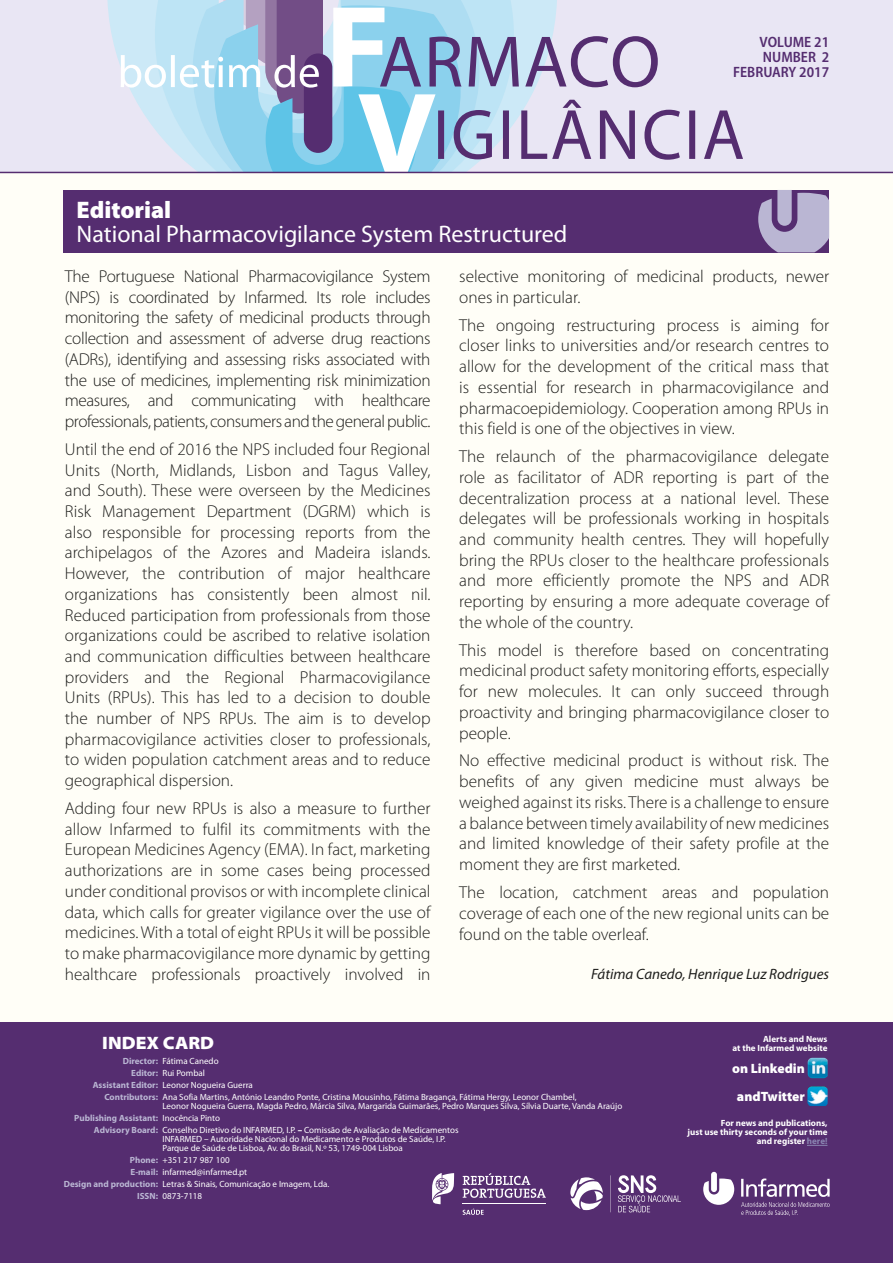
<style>
.page{position:relative;width:893px;height:1263px;background:#fffef7}
.page>*{position:absolute;margin:0;border:0;box-sizing:border-box;transform-origin:0 0}
.t1{font:24px "Myriad Pro";color:#fff}
.t2{font:900 24px "Myriad Pro";color:#fff}
.t3{font:900 semi-expanded 18px "Myriad Pro";color:#fff}
.t4{font:300 17.25px/20.7px "Myriad Pro";color:#1d1d1b;text-align:justify}
.t5{font:italic 15px "Myriad Pro";color:#1d1d1b}
.t6{font:600 semi-condensed 15px/15px "Myriad Pro";color:#552d70;text-align:right}
.t7{font:900 13.5px/28.2px "Myriad Pro";color:#fff;text-align:center}
.t8{font:9px/9px "Myriad Pro";color:#fff}
.t9{font:700 9px/9px "Myriad Pro";color:#fff;text-align:right}
.t10{font:700 9px "Myriad Pro";color:#bab6d3}
.s1{font-weight:700;color:#bab6d3}
.s2{font-weight:400;color:#fff}
.s3{font-weight:900}
.s4{color:#8a85b1}
</style>
<div class="page">
<div style="left:0;top:0;width:893px;height:173px;background:#e9e6f4"></div>
<svg style="left:107px;top:0;width:14px;height:172px"></svg>
<svg style="left:121px;top:0;width:622px;height:172px"></svg>
<hr style="left:0;top:172px;width:893px;height:1px;background:#552d70">
<div style="left:64px;top:190px;width:765px;height:62px;background:#552d70"></div>
<svg style="left:758px;top:190px;width:71px;height:62px"></svg>
<div style="left:0;top:1023px;width:893px;height:240px;background:#552d70"></div>
<svg style="left:807px;top:1145px;width:20px;height:1px"></svg>
<img style="left:808px;top:1058px;width:20px;height:20px">
<img style="left:807px;top:1086px;width:21px;height:20px">
<svg style="left:741px;top:1178px;width:89px;height:38px"></svg>
<svg style="left:703px;top:1178px;width:31px;height:27px"></svg>
<div style="left:711px;top:1172px;width:6px;height:20px;background:#fff;border-radius:3px"></div>
<hr style="left:462px;top:1203px;width:84px;height:1px;background:#fff">
<svg style="left:463px;top:1208px;width:21px;height:7px"></svg>
<svg style="left:463px;top:1173px;width:83px;height:25px"></svg>
<svg style="left:432px;top:1173px;width:22px;height:31px"></svg>
<svg style="left:570px;top:1175px;width:111px;height:37px"></svg>
<p class="t6" style="left:733px;top:35px;width:97px">VOLUME 21<br>NUMBER 2<br>FEBRUARY 2017</p>
<h1 class="t2" style="left:77px;top:196px;width:96px">Editorial</h1>
<h1 class="t1" style="left:77px;top:221px;width:492px">National Pharmacovigilance System Restructured</h1>
<p class="t4" style="left:65px;top:266px;width:367px">The Portuguese National Pharmacovigilance System (NPS) is coordinated by Infarmed. Its role includes monitoring the safety of medicinal products through collection and assessment of adverse drug reactions (ADRs), identifying and assessing risks associated with the use of medicines, implementing risk minimization measures, and communicating with healthcare professionals, patients, consumers and the general public.</p>
<p class="t4" style="left:65px;top:439px;width:367px">Until the end of 2016 the NPS included four Regional Units (North, Midlands, Lisbon and Tagus Valley, and South). These were overseen by the Medicines Risk Management Department (DGRM) which is also responsible for processing reports from the archipelagos of the Azores and Madeira islands.<br>However, the contribution of major healthcare organizations has consistently been almost nil.<br>Reduced participation from professionals from those organizations could be ascribed to relative isolation and communication difficulties between healthcare providers and the Regional Pharmacovigilance Units (RPUs). This has led to a decision to double the number of NPS RPUs. The aim is to develop pharmacovigilance activities closer to professionals, to widen population catchment areas and to reduce geographical dispersion.</p>
<p class="t4" style="left:65px;top:798px;width:367px">Adding four new RPUs is also a measure to further allow Infarmed to fulfil its commitments with the European Medicines Agency (EMA). In fact, marketing authorizations are in some cases being processed under conditional provisos or with incomplete clinical data, which calls for greater vigilance over the use of medicines. With a total of eight RPUs it will be possible to make pharmacovigilance more dynamic by getting healthcare professionals proactively involved in</p>
<p class="t4" style="left:459px;top:266px;width:371px">selective monitoring of medicinal products, newer ones in particular.</p>
<p class="t4" style="left:459px;top:315px;width:371px">The ongoing restructuring process is aiming for closer links to universities and/or research centres to allow for the development of the critical mass that is essential for research in pharmacovigilance and pharmacoepidemiology. Cooperation among RPUs in this field is one of the objectives in view.</p>
<p class="t4" style="left:459px;top:446px;width:371px">The relaunch of the pharmacovigilance delegate role as facilitator of ADR reporting is part of the decentralization process at a national level. These delegates will be professionals working in hospitals and community health centres. They will hopefully bring the RPUs closer to the healthcare professionals and more efficiently promote the NPS and ADR reporting by ensuring a more adequate coverage of the whole of the country.</p>
<p class="t4" style="left:459px;top:640px;width:371px">This model is therefore based on concentrating medicinal product safety monitoring efforts, especially for new molecules. It can only succeed through proactivity and bringing pharmacovigilance closer to people.</p>
<p class="t4" style="left:459px;top:751px;width:371px">No effective medicinal product is without risk. The benefits of any given medicine must always be weighed against its risks. There is a challenge to ensure a balance between timely availability of new medicines and limited knowledge of their safety profile at the moment they are first marketed.</p>
<p class="t4" style="left:459px;top:882px;width:371px;line-height:21.1px">The location, catchment areas and population coverage of each one of the new regional units can be found on the table overleaf.</p>
<p class="t5" style="left:591px;top:966px;width:240px">Fátima Canedo, Henrique Luz Rodrigues</p>
<p class="t3" style="left:102px;top:1033px;width:113px">INDEX CARD</p>
<p class="t9" style="left:733px;top:1035px;width:96px">Alerts and News<br>at the Infarmed website</p>
<p class="t8" style="left:123px;top:1057px;width:97px"><span class="s1">Director:</span> Fátima Canedo</p>
<p class="t8" style="left:131px;top:1069px;width:75px"><span class="s1">Editor:</span> Rui Pombal</p>
<p class="t8" style="left:93px;top:1081px;width:162px"><span class="s1">Assistant Editor:</span> Leonor Nogueira Guerra</p>
<p class="t8" style="left:104px;top:1093px;width:474px"><span class="s1">Contributors:</span> Ana Sofia Martins, António Leandro Ponte, Cristina Mousinho, Fátima Bragança, Fátima Hergy, Leonor Chambel,</p>
<p class="t8" style="left:163px;top:1102px;width:461px">Leonor Nogueira Guerra, Magda Pedro, Márcia Silva, Margarida Guimarães, Pedro Marques Silva, Sílvia Duarte, Vanda Araújo</p>
<p class="t10" style="left:74px;top:1113px;width:147px">Publishing Assistant: <span class="s2">Inocência Pinto</span></p>
<p class="t8" style="left:94px;top:1125px;width:366px"><span class="s1">Advisory Board:</span> Conselho Diretivo do INFARMED, I.P. <span class="s3">–</span> Comissão de Avaliação de Medicamentos</p>
<p class="t8" style="left:163px;top:1134px;width:285px">INFARMED – Autoridade Nacional do Medicamento e Produtos de Saúde, I.P.<br>Parque de Saúde de Lisboa, Av. do Brasil, N.º 53, 1749-004 Lisboa</p>
<p class="t8" style="left:130px;top:1155px;width:101px"><span class="s1">Phone:</span> +351 217 987 100</p>
<p class="t8" style="left:131px;top:1167px;width:118px"><span class="s1">E-mail:</span> infarmed@infarmed.pt</p>
<p class="t8" style="left:64px;top:1179px;width:267px"><span class="s1">Design and production:</span> Letras &amp; Sinais, Comunicação e Imagem, Lda.</p>
<p class="t8" style="left:137px;top:1191px;width:67px"><span class="s1">ISSN:</span> 0873-7118</p>
<p class="t7" style="left:732px;top:1054px;width:74px">on Linkedin andTwitter</p>
<p class="t9" style="left:688px;top:1119px;width:141px">For news and publications,<br>just use thirty seconds of your time and register <span class="s4">here!</span></p>
</div>
